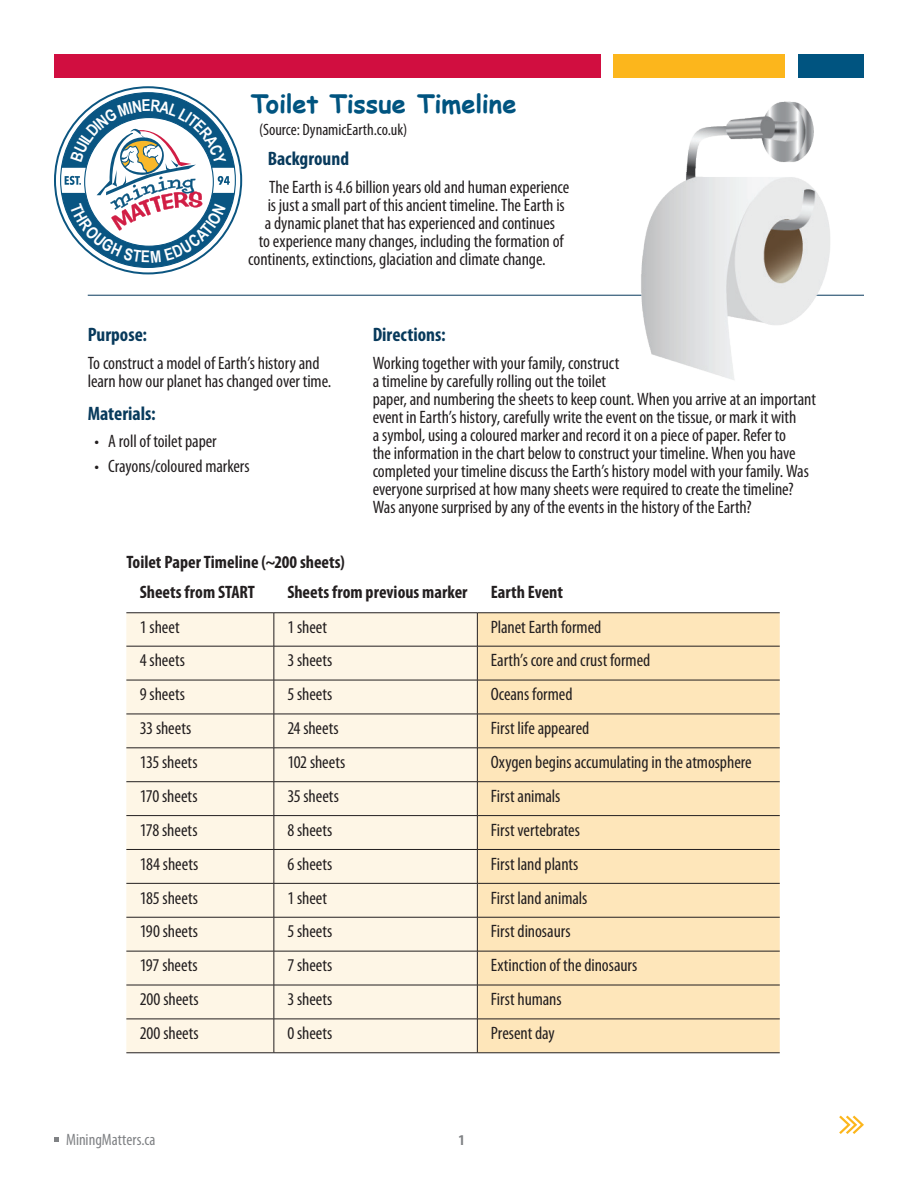
<style>
.page{position:relative;width:918px;height:1188px;background:#fff}
.page>*{position:absolute;margin:0;border:0;box-sizing:border-box;transform-origin:0 0}
.t1{font:700 25.5px "Comic Sans MS";letter-spacing:-.01em;color:#005480}
.t2{font:700 condensed 19.5px "Myriad Pro";color:#083a5c}
.t3{font:condensed 18px/18px "Myriad Pro";letter-spacing:-.005em;color:#231f20}
.t4{font:700 condensed 18px/30.6px "Myriad Pro";color:#231f20}
.t5{font:condensed 16.5px "Myriad Pro";color:#231f20}
.t6{font:condensed 16.5px "Myriad Pro";color:#808285}
.t7{font:700 condensed 15px "Myriad Pro";color:#808285}
</style>
<div class="page">
<hr style="left:88px;top:295px;width:776px;height:1px;background:#083a5c">
<div style="left:613px;top:54px;width:172px;height:23px;background:#fcb61c"></div>
<div style="left:799px;top:54px;width:65px;height:23px;background:#005480"></div>
<div style="left:54px;top:54px;width:546px;height:23px;background:#d10e40"></div>
<svg style="left:54px;top:1137px;width:5px;height:5px"></svg>
<img style="left:636px;top:101px;width:198px;height:279px">
<div style="left:126px;top:614px;width:351px;height:439px;background:#fef6e6"></div>
<div style="left:478px;top:614px;width:302px;height:439px;background:#fee6ba"></div>
<hr style="left:126px;top:613px;width:148px;height:1px;background:#231f20">
<hr style="left:274px;top:613px;width:203px;height:1px;background:#231f20">
<hr style="left:274px;top:613px;width:1px;height:33px;background:#231f20">
<hr style="left:477px;top:613px;width:303px;height:1px;background:#231f20">
<hr style="left:477px;top:613px;width:1px;height:33px;background:#231f20">
<hr style="left:126px;top:646px;width:148px;height:1px;background:#231f20">
<hr style="left:274px;top:646px;width:203px;height:1px;background:#231f20">
<hr style="left:274px;top:646px;width:1px;height:34px;background:#231f20">
<hr style="left:477px;top:646px;width:303px;height:1px;background:#231f20">
<hr style="left:477px;top:646px;width:1px;height:34px;background:#231f20">
<hr style="left:126px;top:680px;width:148px;height:1px;background:#231f20">
<hr style="left:274px;top:680px;width:203px;height:1px;background:#231f20">
<hr style="left:274px;top:680px;width:1px;height:34px;background:#231f20">
<hr style="left:477px;top:680px;width:303px;height:1px;background:#231f20">
<hr style="left:477px;top:680px;width:1px;height:34px;background:#231f20">
<hr style="left:126px;top:714px;width:148px;height:1px;background:#231f20">
<hr style="left:274px;top:714px;width:203px;height:1px;background:#231f20">
<hr style="left:274px;top:714px;width:1px;height:34px;background:#231f20">
<hr style="left:477px;top:714px;width:303px;height:1px;background:#231f20">
<hr style="left:477px;top:714px;width:1px;height:34px;background:#231f20">
<hr style="left:126px;top:748px;width:148px;height:1px;background:#231f20">
<hr style="left:274px;top:748px;width:203px;height:1px;background:#231f20">
<hr style="left:274px;top:748px;width:1px;height:34px;background:#231f20">
<hr style="left:477px;top:748px;width:303px;height:1px;background:#231f20">
<hr style="left:477px;top:748px;width:1px;height:34px;background:#231f20">
<hr style="left:126px;top:781px;width:148px;height:1px;background:#231f20">
<hr style="left:274px;top:781px;width:203px;height:1px;background:#231f20">
<hr style="left:274px;top:782px;width:1px;height:33px;background:#231f20">
<hr style="left:477px;top:781px;width:303px;height:1px;background:#231f20">
<hr style="left:477px;top:782px;width:1px;height:33px;background:#231f20">
<hr style="left:126px;top:815px;width:148px;height:1px;background:#231f20">
<hr style="left:274px;top:815px;width:203px;height:1px;background:#231f20">
<hr style="left:274px;top:816px;width:1px;height:33px;background:#231f20">
<hr style="left:477px;top:815px;width:303px;height:1px;background:#231f20">
<hr style="left:477px;top:816px;width:1px;height:33px;background:#231f20">
<hr style="left:126px;top:849px;width:148px;height:1px;background:#231f20">
<hr style="left:274px;top:849px;width:203px;height:1px;background:#231f20">
<hr style="left:274px;top:850px;width:1px;height:33px;background:#231f20">
<hr style="left:477px;top:849px;width:303px;height:1px;background:#231f20">
<hr style="left:477px;top:850px;width:1px;height:33px;background:#231f20">
<hr style="left:126px;top:883px;width:148px;height:1px;background:#231f20">
<hr style="left:274px;top:883px;width:203px;height:1px;background:#231f20">
<hr style="left:274px;top:884px;width:1px;height:33px;background:#231f20">
<hr style="left:477px;top:883px;width:303px;height:1px;background:#231f20">
<hr style="left:477px;top:884px;width:1px;height:33px;background:#231f20">
<hr style="left:126px;top:917px;width:148px;height:1px;background:#231f20">
<hr style="left:274px;top:917px;width:203px;height:1px;background:#231f20">
<hr style="left:274px;top:917px;width:1px;height:34px;background:#231f20">
<hr style="left:477px;top:917px;width:303px;height:1px;background:#231f20">
<hr style="left:477px;top:917px;width:1px;height:34px;background:#231f20">
<hr style="left:126px;top:951px;width:148px;height:1px;background:#231f20">
<hr style="left:274px;top:951px;width:203px;height:1px;background:#231f20">
<hr style="left:274px;top:951px;width:1px;height:34px;background:#231f20">
<hr style="left:477px;top:951px;width:303px;height:1px;background:#231f20">
<hr style="left:477px;top:951px;width:1px;height:34px;background:#231f20">
<hr style="left:126px;top:985px;width:148px;height:1px;background:#231f20">
<hr style="left:274px;top:985px;width:203px;height:1px;background:#231f20">
<hr style="left:274px;top:985px;width:1px;height:34px;background:#231f20">
<hr style="left:477px;top:985px;width:303px;height:1px;background:#231f20">
<hr style="left:477px;top:985px;width:1px;height:34px;background:#231f20">
<hr style="left:126px;top:1019px;width:148px;height:1px;background:#231f20">
<hr style="left:274px;top:1019px;width:203px;height:1px;background:#231f20">
<hr style="left:274px;top:1019px;width:1px;height:34px;background:#231f20">
<hr style="left:477px;top:1019px;width:303px;height:1px;background:#231f20">
<hr style="left:477px;top:1019px;width:1px;height:34px;background:#231f20">
<hr style="left:126px;top:1053px;width:148px;height:1px;background:#231f20">
<hr style="left:274px;top:1053px;width:203px;height:1px;background:#231f20">
<hr style="left:477px;top:1053px;width:303px;height:1px;background:#231f20">
<svg style="left:839px;top:1116px;width:25px;height:18px"></svg>
<svg style="left:54px;top:86px;width:188px;height:188px"></svg>
<h1 class="t1" style="left:251px;top:85px;width:267px">Toilet Tissue Timeline</h1>
<p class="t5" style="left:259px;top:120px;width:150px">(Source: DynamicEarth.co.uk)</p>
<p class="t2" style="left:268px;top:146px;width:83px">Background</p>
<p class="t3" style="left:269px;top:177px;width:302px">The Earth is 4.6 billion years old and human experience</p>
<p class="t3" style="left:268px;top:195px;width:299px">is just a small part of this ancient timeline. The Earth is</p>
<p class="t3" style="left:265px;top:213px;width:292px">a dynamic planet that has experienced and continues</p>
<p class="t3" style="left:259px;top:231px;width:306px">to experience many changes, including the formation of</p>
<p class="t3" style="left:248px;top:249px;width:299px">continents, extinctions, glaciation and climate change.</p>
<p class="t2" style="left:88px;top:322px;width:61px">Purpose:</p>
<p class="t3" style="left:88px;top:353px;width:245px">To construct a model of Earth’s history and learn how our planet has changed over time.</p>
<p class="t2" style="left:88px;top:401px;width:69px">Materials:</p>
<p class="t3" style="left:94px;top:432px;width:124px">• A roll of toilet paper</p>
<p class="t3" style="left:94px;top:457px;width:157px">• Crayons/coloured markers</p>
<p class="t2" style="left:373px;top:322px;width:74px">Directions:</p>
<p class="t3" style="left:373px;top:353px;width:445px">Working together with your family, construct<br>a timeline by carefully rolling out the toilet<br>paper, and numbering the sheets to keep count. When you arrive at an important event in Earth’s history, carefully write the event on the tissue, or mark it with<br>a symbol, using a coloured marker and record it on a piece of paper. Refer to<br>the information in the chart below to construct your timeline. When you have completed your timeline discuss the Earth’s history model with your family. Was everyone surprised at how many sheets were required to create the timeline?<br>Was anyone surprised by any of the events in the history of the Earth?</p>
<p class="t4" style="left:140px;top:546px;width:206px;text-indent:-14px">Toilet Paper Timeline (~200 sheets)<br>Sheets from START</p>
<p class="t4" style="left:287px;top:577px;width:182px">Sheets from previous marker</p>
<p class="t4" style="left:491px;top:577px;width:74px">Earth Event</p>
<p class="t3" style="left:140px;top:618px;width:41px">1 sheet</p>
<p class="t3" style="left:287px;top:618px;width:41px">1 sheet</p>
<p class="t3" style="left:491px;top:618px;width:112px">Planet Earth formed</p>
<p class="t3" style="left:140px;top:651px;width:47px">4 sheets</p>
<p class="t3" style="left:287px;top:651px;width:47px">3 sheets</p>
<p class="t3" style="left:491px;top:651px;width:161px">Earth’s core and crust formed</p>
<p class="t3" style="left:140px;top:685px;width:47px">9 sheets</p>
<p class="t3" style="left:287px;top:685px;width:47px">5 sheets</p>
<p class="t3" style="left:491px;top:685px;width:83px">Oceans formed</p>
<p class="t3" style="left:140px;top:719px;width:53px">33 sheets</p>
<p class="t3" style="left:287px;top:719px;width:53px">24 sheets</p>
<p class="t3" style="left:491px;top:719px;width:100px">First life appeared</p>
<p class="t3" style="left:140px;top:753px;width:59px">135 sheets</p>
<p class="t3" style="left:287px;top:753px;width:60px">102 sheets</p>
<p class="t3" style="left:491px;top:753px;width:262px">Oxygen begins accumulating in the atmosphere</p>
<p class="t3" style="left:140px;top:787px;width:59px">170 sheets</p>
<p class="t3" style="left:287px;top:787px;width:53px">35 sheets</p>
<p class="t3" style="left:491px;top:787px;width:71px">First animals</p>
<p class="t3" style="left:140px;top:821px;width:59px">178 sheets</p>
<p class="t3" style="left:287px;top:821px;width:47px">8 sheets</p>
<p class="t3" style="left:491px;top:821px;width:91px">First vertebrates</p>
<p class="t3" style="left:140px;top:855px;width:60px">184 sheets</p>
<p class="t3" style="left:287px;top:855px;width:47px">6 sheets</p>
<p class="t3" style="left:491px;top:855px;width:89px">First land plants</p>
<p class="t3" style="left:140px;top:888px;width:60px">185 sheets</p>
<p class="t3" style="left:287px;top:888px;width:41px">1 sheet</p>
<p class="t3" style="left:491px;top:888px;width:98px">First land animals</p>
<p class="t3" style="left:140px;top:922px;width:60px">190 sheets</p>
<p class="t3" style="left:287px;top:922px;width:47px">5 sheets</p>
<p class="t3" style="left:491px;top:922px;width:81px">First dinosaurs</p>
<p class="t3" style="left:140px;top:956px;width:59px">197 sheets</p>
<p class="t3" style="left:287px;top:956px;width:47px">7 sheets</p>
<p class="t3" style="left:491px;top:956px;width:148px">Extinction of the dinosaurs</p>
<p class="t3" style="left:140px;top:990px;width:60px">200 sheets</p>
<p class="t3" style="left:287px;top:990px;width:47px">3 sheets</p>
<p class="t3" style="left:491px;top:990px;width:72px">First humans</p>
<p class="t3" style="left:140px;top:1024px;width:60px">200 sheets</p>
<p class="t3" style="left:287px;top:1024px;width:47px">0 sheets</p>
<p class="t3" style="left:491px;top:1024px;width:65px">Present day</p>
<p class="t6" style="left:66px;top:1129px;width:91px">MiningMatters.ca</p>
<p class="t7" style="left:459px;top:1131px;width:8px">1</p>
</div>
